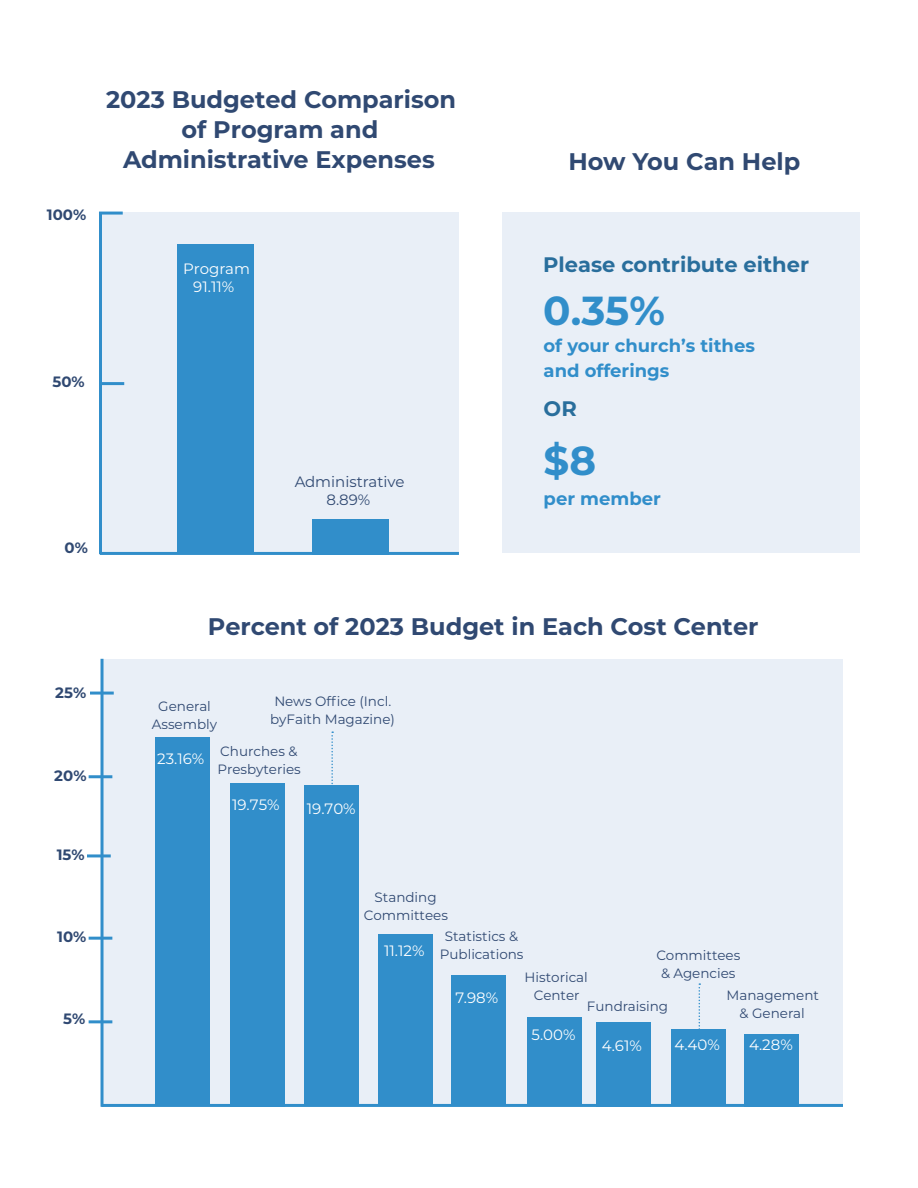
<style>
.page{position:relative;width:918px;height:1188px;background:#fff}
.page>*{position:absolute;margin:0;border:0;box-sizing:border-box;transform-origin:0 0}
.t1{font:700 40.5px "Montserrat";color:#318eca}
.t2{font:700 24px/30px "Montserrat";color:#304972;text-align:center}
.t3{font:700 21px "Montserrat";color:#296e9c}
.t4{font:700 18px/25.5px "Montserrat";color:#318eca}
.t5{font:15px/18px "Montserrat";color:#fff;text-align:center}
.t6{font:700 15px "Montserrat";color:#304972}
.t7{font:15px/18px "Montserrat";color:#304972;text-align:center}
.t8{font:13.5px/18px "Montserrat";color:#304972;text-align:center}
</style>
<div class="page">
<div style="left:101px;top:213px;width:358px;height:340px;background:#e9eff7"></div>
<hr style="left:99px;top:213px;width:3px;height:341px;background:#318eca">
<hr style="left:100px;top:552px;width:359px;height:3px;background:#318eca">
<div style="left:177px;top:244px;width:77px;height:309px;background:#318eca"></div>
<div style="left:312px;top:519px;width:76px;height:36px;background:#318eca"></div>
<hr style="left:99px;top:212px;width:24px;height:3px;background:#318eca">
<hr style="left:100px;top:382px;width:24px;height:3px;background:#318eca">
<div style="left:103px;top:659px;width:740px;height:446px;background:#e9eff7"></div>
<hr style="left:101px;top:659px;width:3px;height:448px;background:#318eca">
<hr style="left:101px;top:1104px;width:742px;height:3px;background:#318eca">
<hr style="left:90px;top:692px;width:24px;height:3px;background:#318eca">
<hr style="left:89px;top:775px;width:23px;height:3px;background:#318eca">
<hr style="left:87px;top:854px;width:24px;height:3px;background:#318eca">
<hr style="left:89px;top:937px;width:23px;height:3px;background:#318eca">
<hr style="left:89px;top:1020px;width:23px;height:3px;background:#318eca">
<div style="left:502px;top:213px;width:358px;height:340px;background:#e9eff7"></div>
<div style="left:155px;top:737px;width:54px;height:369px;background:#318eca"></div>
<div style="left:230px;top:783px;width:54px;height:324px;background:#318eca"></div>
<div style="left:378px;top:934px;width:55px;height:171px;background:#318eca"></div>
<div style="left:528px;top:1017px;width:54px;height:88px;background:#318eca"></div>
<div style="left:305px;top:785px;width:54px;height:320px;background:#318eca"></div>
<div style="left:451px;top:975px;width:54px;height:131px;background:#318eca"></div>
<div style="left:596px;top:1022px;width:54px;height:84px;background:#318eca"></div>
<div style="left:671px;top:1029px;width:54px;height:77px;background:#318eca"></div>
<div style="left:744px;top:1034px;width:55px;height:73px;background:#318eca"></div>
<svg style="left:331px;top:731px;width:2px;height:54px"></svg>
<svg style="left:699px;top:983px;width:1px;height:46px"></svg>
<p class="t6" style="left:47px;top:204px;width:41px">100%</p>
<h2 class="t2" style="left:106px;top:84px;width:352px">2023 Budgeted Comparison of Program and<br>Administrative Expenses</h2>
<p class="t5" style="left:183px;top:259px;width:68px">Program<br>91.11%</p>
<p class="t6" style="left:52px;top:371px;width:34px">50%</p>
<p class="t6" style="left:65px;top:537px;width:25px">0%</p>
<p class="t7" style="left:295px;top:472px;width:111px">Administrative<br>8.89%</p>
<h2 class="t2" style="left:568px;top:145px;width:233px">How You Can Help</h2>
<h3 class="t3" style="left:543px;top:250px;width:267px">Please contribute either</h3>
<h1 class="t1" style="left:543px;top:281px;width:123px">0.35%</h1>
<h3 class="t4" style="left:544px;top:332px;width:213px">of your church’s tithes and offerings</h3>
<h3 class="t3" style="left:544px;top:394px;width:35px">OR</h3>
<h1 class="t1" style="left:544px;top:431px;width:54px">$8</h1>
<h3 class="t4" style="left:544px;top:485px;width:119px">per member</h3>
<p class="t6" style="left:55px;top:682px;width:32px">25%</p>
<p class="t6" style="left:54px;top:765px;width:34px">20%</p>
<p class="t6" style="left:57px;top:844px;width:29px">15%</p>
<p class="t6" style="left:57px;top:926px;width:31px">10%</p>
<p class="t6" style="left:63px;top:1008px;width:24px">5%</p>
<h2 class="t2" style="left:208px;top:610px;width:552px">Percent of 2023 Budget in Each Cost Center</h2>
<p class="t8" style="left:152px;top:696px;width:67px">General<br>Assembly</p>
<p class="t8" style="left:270px;top:692px;width:126px">News Office (Incl. byFaith Magazine)</p>
<p class="t5" style="left:157px;top:749px;width:49px">23.16%</p>
<p class="t8" style="left:217px;top:742px;width:85px;text-align:left">Churches &amp;<br>Presbyteries</p>
<p class="t5" style="left:232px;top:795px;width:49px">19.75%</p>
<p class="t5" style="left:307px;top:799px;width:50px">19.70%</p>
<p class="t8" style="left:364px;top:887px;width:86px">Standing<br>Committees</p>
<p class="t5" style="left:384px;top:941px;width:42px">11.12%</p>
<p class="t8" style="left:440px;top:926px;width:85px">Statistics &amp;<br>Publications</p>
<p class="t8" style="left:656px;top:946px;width:86px">Committees &amp; Agencies</p>
<p class="t8" style="left:525px;top:967px;width:65px">Historical<br>Center</p>
<p class="t8" style="left:727px;top:986px;width:94px">Management &amp; General</p>
<p class="t5" style="left:455px;top:988px;width:44px">7.98%</p>
<p class="t8" style="left:587px;top:996px;width:83px">Fundraising</p>
<p class="t5" style="left:532px;top:1025px;width:45px">5.00%</p>
<p class="t5" style="left:602px;top:1036px;width:42px">4.61%</p>
<p class="t5" style="left:674px;top:1035px;width:47px">4.40%</p>
<p class="t5" style="left:749px;top:1035px;width:45px">4.28%</p>
</div>
